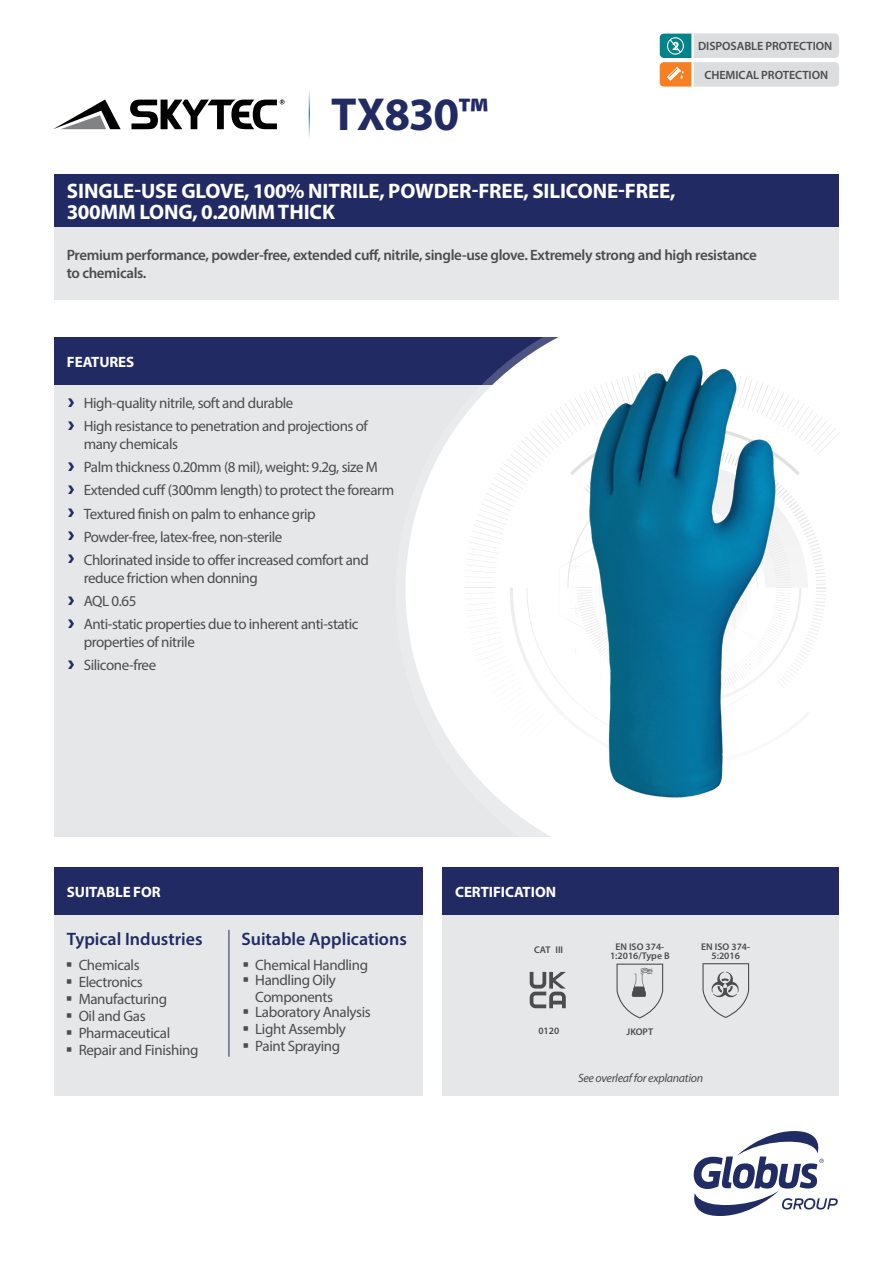
<style>
.page{position:relative;width:893px;height:1263px;background:#fff}
.page>*{position:absolute;margin:0;border:0;box-sizing:border-box;transform-origin:0 0}
.PRODUCT_NAME{font:700 46.5px "Myriad Pro";letter-spacing:-.025em;color:#222a64}
.SHORT_DESCRIPTION{font:700 21px/21px "Myriad Pro";letter-spacing:-.005em;color:#fff}
.PANEL_SUB-HEAD{font:600 18px "Myriad Pro";color:#222a64}
.t1{font:15px/18px "Myriad Pro";letter-spacing:-.03em;color:#4b4c4d}
.LONG_DESCRIPTION{font:600 15px/18px "Myriad Pro";letter-spacing:-.025em;color:#4b4c4d}
.PANEL_HEADING{font:700 15px "Myriad Pro";letter-spacing:-.005em;color:#fff}
.t2{font:600 12px "Myriad Pro";letter-spacing:-.005em;color:#4b4c4d}
.t3{font:italic 12px "Myriad Pro";letter-spacing:-.025em;color:#4b4c4d}
.CERTIFICATION_TEXT{font:600 9.75px/9px "Myriad Pro";color:#4b4c4d;text-align:center}
</style>
<div class="page">
<div style="left:54px;top:385px;width:778px;height:317px;background:#e6e7e9"></div>
<div style="left:54px;top:702px;width:580px;height:135px;background:#e6e7e9"></div>
<div style="left:54px;top:337px;width:586px;height:48px;background:#222a64"></div>
<div style="left:54px;top:915px;width:368px;height:181px;background:#e6e7e9"></div>
<hr style="left:229px;top:930px;width:1px;height:127px;background:#222a64">
<div style="left:54px;top:867px;width:368px;height:48px;background:#222a64"></div>
<div style="left:442px;top:867px;width:397px;height:48px;background:#222a64"></div>
<svg style="left:405px;top:341px;width:213px;height:496px"></svg>
<div style="left:618px;top:584px;width:18px;height:254px;background:#fff"></div>
<hr style="left:675px;top:678px;width:3px;height:160px;background:#231f20">
<hr style="left:669px;top:629px;width:3px;height:209px;background:#231f20">
<svg style="left:465px;top:368px;width:375px;height:450px"></svg>
<svg style="left:53px;top:100px;width:68px;height:29px"></svg>
<svg style="left:130px;top:100px;width:155px;height:29px"></svg>
<hr style="left:309px;top:88px;width:1px;height:50px;background:#005292">
<div style="left:54px;top:174px;width:785px;height:53px;background:#222a64"></div>
<div style="left:442px;top:915px;width:397px;height:181px;background:#e6e7e9"></div>
<div style="left:658px;top:32px;width:183px;height:27px;background:#dcdddf;border-radius:6px"></div>
<div style="left:657px;top:30px;width:185px;height:31px;border:3px solid #fff;border-radius:6px"></div>
<div style="left:658px;top:61px;width:183px;height:27px;background:#dcdddf;border-radius:6px"></div>
<div style="left:657px;top:59px;width:185px;height:31px;border:3px solid #fff;border-radius:6px"></div>
<svg style="left:660px;top:33px;width:35px;height:54px;background:#a0a384"></svg>
<svg style="left:693px;top:1131px;width:145px;height:85px"></svg>
<div style="left:54px;top:227px;width:785px;height:73px;background:#e6e7e9"></div>
<svg style="left:702px;top:963px;width:47px;height:55px"></svg>
<svg style="left:617px;top:963px;width:46px;height:55px"></svg>
<svg style="left:530px;top:972px;width:36px;height:36px"></svg>
<img style="left:537px;top:337px;width:295px;height:480px">
<p class="PRODUCT_NAME" style="left:331px;top:84px;width:158px">TX830™</p>
<p class="SHORT_DESCRIPTION" style="left:67px;top:180px;width:610px">SINGLE-USE GLOVE, 100% NITRILE, POWDER-FREE, SILICONE-FREE,<br>300MM LONG, 0.20MM THICK</p>
<p class="t2" style="left:698px;top:39px;width:136px">DISPOSABLE PROTECTION</p>
<p class="t2" style="left:704px;top:67px;width:125px">CHEMICAL PROTECTION</p>
<p class="LONG_DESCRIPTION" style="left:67px;top:246px;width:692px">Premium performance, powder-free, extended cuff, nitrile, single-use glove. Extremely strong and high resistance to chemicals.</p>
<p class="PANEL_HEADING" style="left:67px;top:352px;width:69px">FEATURES</p>
<p class="t1" style="left:84px;top:394px;width:211px">High-quality nitrile, soft and durable</p>
<p class="t1" style="left:84px;top:417px;width:286px">High resistance to penetration and projections of many chemicals</p>
<p class="t1" style="left:84px;top:458px;width:296px">Palm thickness 0.20mm (8 mil), weight: 9.2g, size M</p>
<p class="t1" style="left:84px;top:481px;width:312px">Extended cuff (300mm length) to protect the forearm</p>
<p class="t1" style="left:84px;top:504px;width:233px">Textured finish on palm to enhance grip</p>
<p class="t1" style="left:84px;top:527px;width:200px">Powder-free, latex-free, non-sterile</p>
<p class="t1" style="left:84px;top:551px;width:287px">Chlorinated inside to offer increased comfort and reduce friction when donning</p>
<p class="t1" style="left:84px;top:592px;width:54px">AQL 0.65</p>
<p class="t1" style="left:84px;top:615px;width:276px">Anti-static properties due to inherent anti-static properties of nitrile</p>
<p class="t1" style="left:84px;top:656px;width:74px">Silicone-free</p>
<p class="PANEL_HEADING" style="left:67px;top:882px;width:95px">SUITABLE FOR</p>
<p class="PANEL_HEADING" style="left:455px;top:882px;width:102px">CERTIFICATION</p>
<p class="PANEL_SUB-HEAD" style="left:67px;top:928px;width:137px">Typical Industries</p>
<p class="PANEL_SUB-HEAD" style="left:241px;top:928px;width:167px">Suitable Applications</p>
<p class="t1" style="left:79px;top:955px;width:62px">Chemicals</p>
<p class="t1" style="left:79px;top:973px;width:66px">Electronics</p>
<p class="t1" style="left:79px;top:990px;width:90px">Manufacturing</p>
<p class="t1" style="left:79px;top:1007px;width:68px">Oil and Gas</p>
<p class="t1" style="left:79px;top:1024px;width:93px">Pharmaceutical</p>
<p class="t1" style="left:79px;top:1041px;width:121px">Repair and Finishing</p>
<p class="t1" style="left:255px;top:955px;width:114px">Chemical Handling</p>
<p class="t1" style="left:255px;top:972px;width:82px;line-height:16.5px">Handling Oily<br>Components</p>
<p class="t1" style="left:255px;top:1003px;width:117px">Laboratory Analysis</p>
<p class="t1" style="left:255px;top:1020px;width:92px">Light Assembly</p>
<p class="t1" style="left:255px;top:1037px;width:87px">Paint Spraying</p>
<p class="CERTIFICATION_TEXT" style="left:534px;top:945px;width:18px">CAT</p>
<p class="CERTIFICATION_TEXT" style="left:555px;top:945px;width:9px">III</p>
<p class="CERTIFICATION_TEXT" style="left:701px;top:941px;width:50px">EN ISO 374-<br>5:2016</p>
<p class="CERTIFICATION_TEXT" style="left:610px;top:941px;width:61px">EN ISO 374-<br>1:2016/Type B</p>
<p class="CERTIFICATION_TEXT" style="left:538px;top:1026px;width:22px">0120</p>
<p class="CERTIFICATION_TEXT" style="left:626px;top:1027px;width:28px">JKOPT</p>
<p class="t3" style="left:578px;top:1071px;width:127px">See overleaf for explanation</p>
</div>
